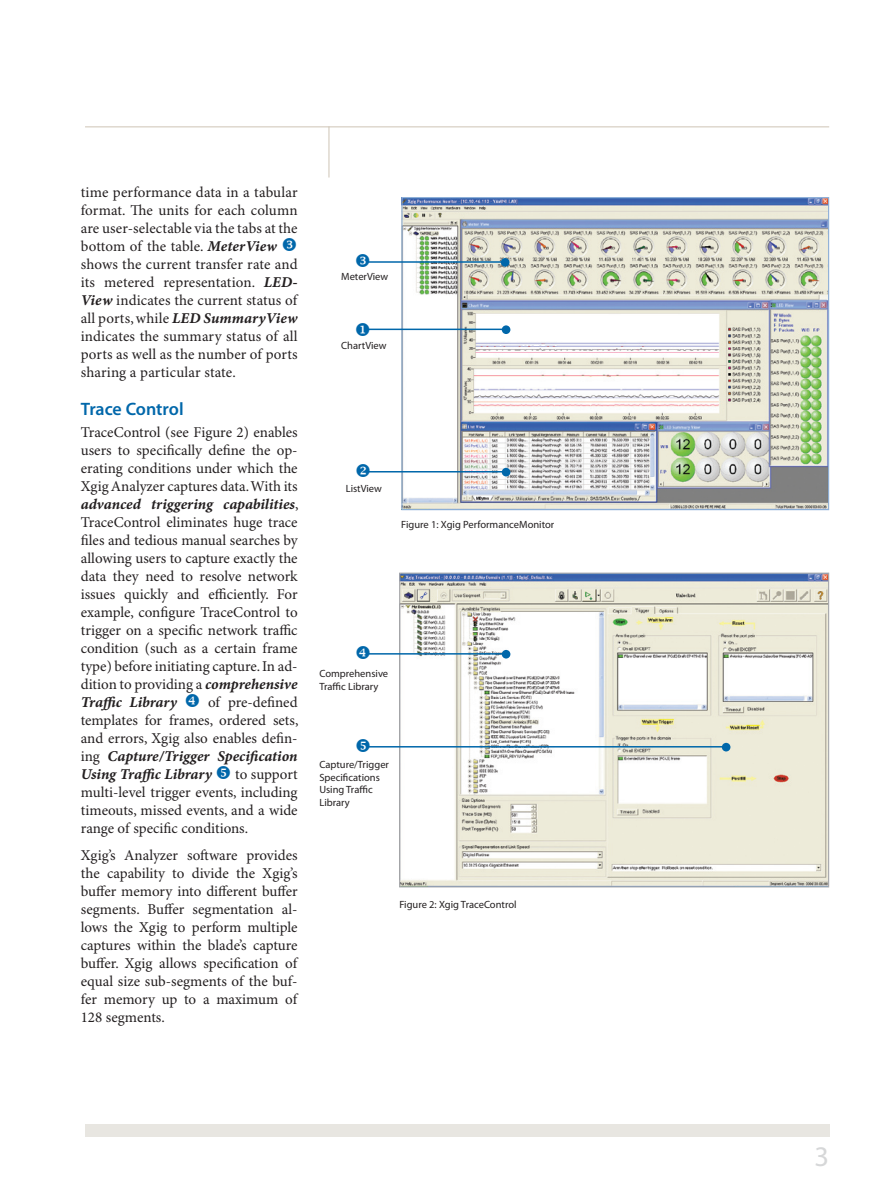
<style>
.page{position:relative;width:893px;height:1188px;background:#fff}
.page>*{position:absolute;margin:0;border:0;box-sizing:border-box;transform-origin:0 0}
.t1{font:28.5px "Myriad Pro";color:#d6d7d8}
.Body_header{font:600 18px "Myriad Pro";letter-spacing:-.005em;color:#0067aa}
.Body{font:15px/18px "Minion Pro";color:#231f20;text-align:justify}
.t2{font:10.5px/12.6px "Myriad Pro";color:#231f20}
.s1{font-family:"Minion Pro Bold It Capt"}
</style>
<div class="page">
<hr style="left:85px;top:126px;width:744px;height:1px;background:#cec4b5">
<hr style="left:329px;top:126px;width:1px;height:52px;background:#cec4b5">
<div style="left:85px;top:1124px;width:744px;height:13px;background:#e8e6e1"></div>
<img style="left:403px;top:199px;width:424px;height:309px">
<div style="left:401px;top:197px;width:428px;height:313px;border:1px solid #8fb0d8"></div>
<hr style="left:368px;top:261px;width:138px;height:2px;background:#0067aa">
<div style="left:501px;top:258px;width:8px;height:9px;background:#0067aa;border-radius:50%"></div>
<hr style="left:368px;top:329px;width:138px;height:1px;background:#0067aa">
<div style="left:502px;top:325px;width:8px;height:9px;background:#0067aa;border-radius:50%"></div>
<hr style="left:368px;top:471px;width:138px;height:2px;background:#0067aa">
<div style="left:502px;top:468px;width:8px;height:8px;background:#0067aa;border-radius:50%"></div>
<img style="left:401px;top:575px;width:426px;height:310px">
<div style="left:399px;top:573px;width:430px;height:314px;border:1px solid #a8a9ad"></div>
<hr style="left:369px;top:653px;width:137px;height:2px;background:#0067aa">
<div style="left:502px;top:650px;width:8px;height:9px;background:#0067aa;border-radius:50%"></div>
<hr style="left:369px;top:746px;width:357px;height:2px;background:#0067aa">
<div style="left:722px;top:743px;width:8px;height:8px;background:#0067aa;border-radius:50%"></div>
<p class="Body" style="left:81px;top:183px;width:218px;text-align:left">time performance data in a tabular format. The units for each column are user-selectable via the tabs at the bottom of the table. <span class="s1">MeterView </span>shows the current transfer rate and its metered representation. <span class="s1">LED-View</span> indicates the current status of all ports, while <span class="s1">LED SummaryView </span>indicates the summary status of all ports as well as the number of ports sharing a particular state.</p>
<p class="Body_header" style="left:81px;top:399px;width:104px">Trace Control</p>
<p class="Body" style="left:81px;top:424px;width:219px">TraceControl (see Figure 2) enables users to specifically define the op&shy;erating conditions under which the Xgig Analyzer captures data. With its <span class="s1">advanced triggering capabilities</span>, TraceControl eliminates huge trace files and tedious manual searches by allowing users to capture exactly the data they need to resolve network issues quickly and efficiently. For example, configure TraceControl to trigger on a specific network traffic condition (such as a certain frame type) before initiating capture. In ad&shy;dition to providing a <span class="s1">comprehensive Traffic Library</span></p>
<p class="Body" style="left:81px;top:694px;width:219px;text-indent:127px">of pre-defined templates for frames, ordered sets, and errors, Xgig also enables defin&shy;ing <span class="s1">Capture/Trigger Specification Using Traffic Library</span></p>
<p class="Body" style="left:81px;top:766px;width:218px;text-indent:154px">to support multi-level trigger events, including timeouts, missed events, and a wide range of specific conditions.</p>
<p class="Body" style="left:81px;top:847px;width:218px">Xgig’s Analyzer software provides the capability to divide the Xgig’s buffer memory into different buffer segments. Buffer segmentation al&shy;lows the Xgig to perform multiple captures within the blade’s capture buffer. Xgig allows specification of equal size sub-segments of the buf&shy;fer memory up to a maximum of 128 segments.</p>
<p class="t2" style="left:341px;top:271px;width:49px">MeterView</p>
<p class="t2" style="left:341px;top:340px;width:47px">ChartView</p>
<p class="t2" style="left:346px;top:482px;width:38px">ListView</p>
<p class="t2" style="left:401px;top:518px;width:155px">Figure 1: Xgig PerformanceMonitor</p>
<p class="t2" style="left:319px;top:668px;width:70px">Comprehensive<br>Traffic Library</p>
<p class="t2" style="left:319px;top:758px;width:71px">Capture/Trigger<br>Specifications<br>Using Traffic<br>Library</p>
<p class="t2" style="left:399px;top:899px;width:119px">Figure 2: Xgig TraceControl</p>
<h1 class="t1" style="left:815px;top:1141px;width:16px">3</h1>
</div>
